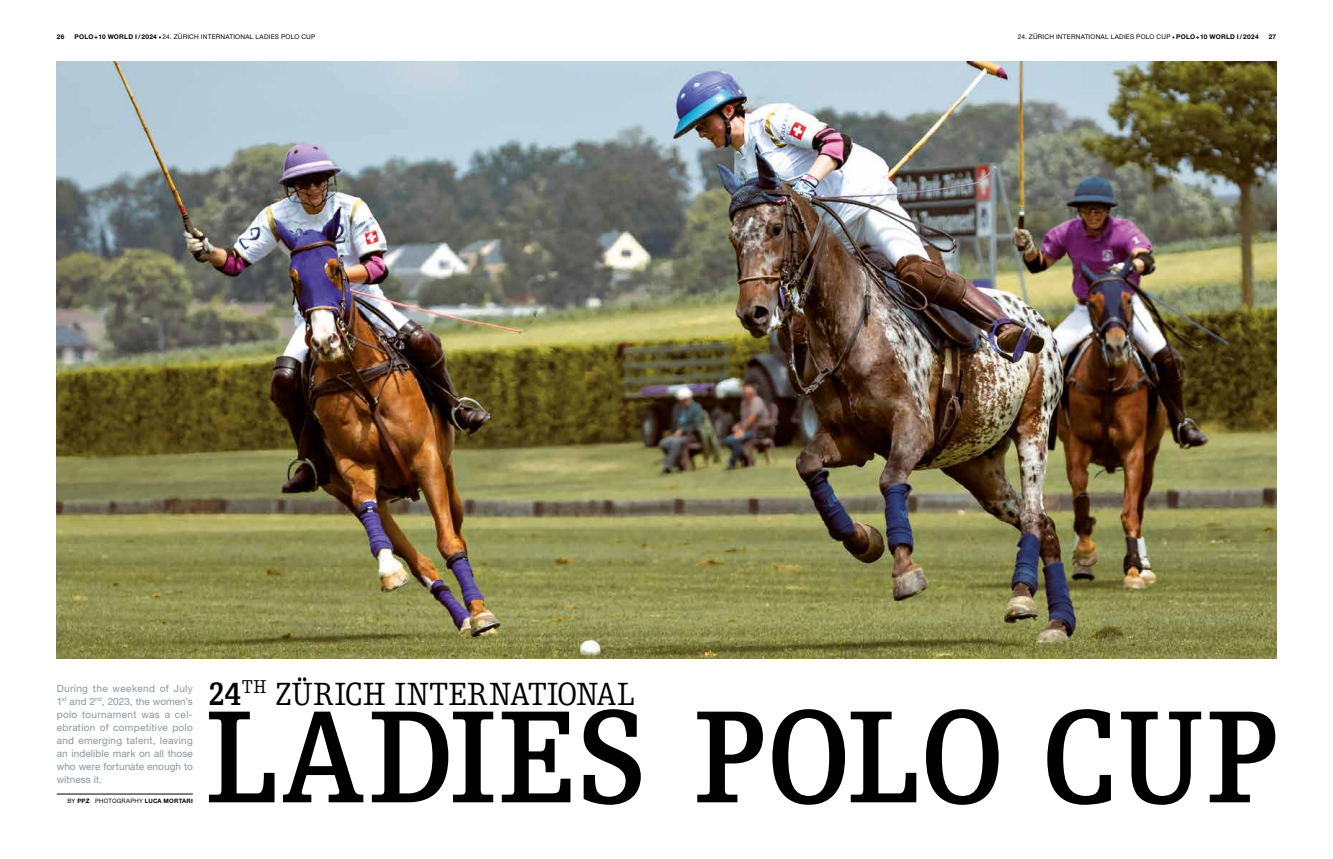
<style>
.page{position:relative;width:1333px;height:859px;background:#fff}
.page>*{position:absolute;margin:0;border:0;box-sizing:border-box;transform-origin:0 0}
.t1{font:700 139px "Egyptienne FLT Std";color:#000;scale:.85 1}
.t2{font:34px "Egyptienne FLT Std";color:#000;scale:.85 1}
.t3{font:10px/13px "Helvetica Neue LT Pro";letter-spacing:.005em;color:#8a959c;text-align:justify}
.t4{font:6.5px "Helvetica Neue LT Pro";letter-spacing:.035em;color:#000}
.t5{font:700 6px "Helvetica Neue LT Pro";letter-spacing:.035em;color:#000}
.s1{font-weight:700}
.s2{font-weight:400}
</style>
<div class="page">
<img style="left:57px;top:62px;width:1219px;height:596px">
<hr style="left:57px;top:793px;width:136px;height:1px;background:#000">
<p class="t4" style="left:57px;top:33px;width:260px"><span class="s1">26 POLO+10 WORLD I/ 2024</span> 24. ZÜRICH INTERNATIONAL LADIES POLO CUP</p>
<p class="t4" style="left:1017px;top:33px;width:260px">24. ZÜRICH INTERNATIONAL LADIES POLO CUP <span class="s1">POLO+10 WORLD I/ 2024 27</span></p>
<p class="t3" style="left:57px;top:681px;width:138px">During the weekend of July 1<sup>st</sup> and 2<sup>nd</sup>, 2023, the women’s polo tournament was a cel&shy;ebration of competitive polo and emerging talent, leaving an indelible mark on all those who were fortunate enough to witness it.</p>
<p class="t5" style="left:67px;top:797px;width:127px"><span class="s2">BY</span> PPZ <span class="s2">PHOTOGRAPHY</span> LUCA MORTARI</p>
<h2 class="t2" style="left:208px;top:675px;width:503px"><span class="s1">24</span><sup>TH</sup> ZÜRICH INTERNATIONAL</h2>
<h1 class="t1" style="left:206px;top:680px;width:1263px">LADIES POLO CUP</h1>
</div>
